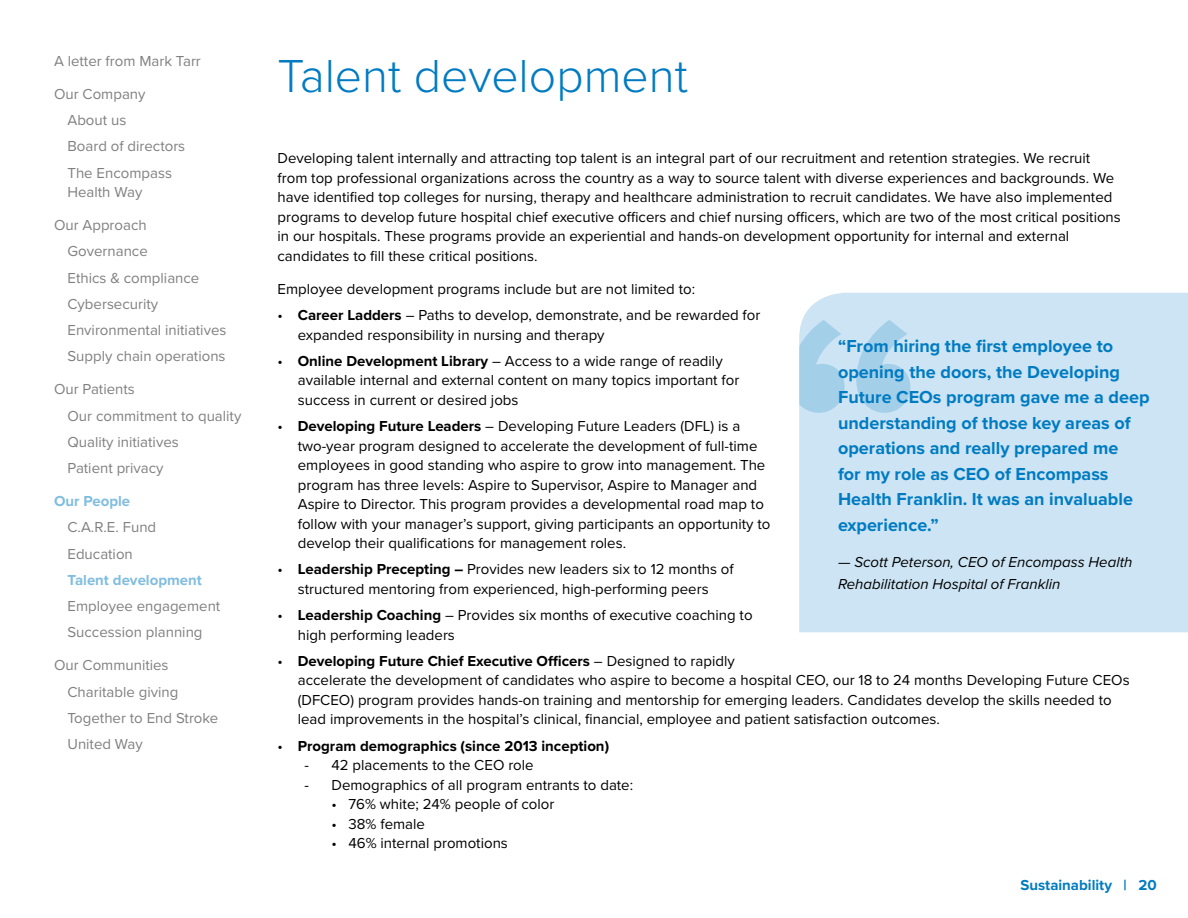
<style>
.page{position:relative;width:1188px;height:918px;background:#fff}
.page>*{position:absolute;margin:0;border:0;box-sizing:border-box;transform-origin:0 0}
.t1{font:300 48px "Proxima Nova";color:#007bc2}
.t2{font:700 18px/25.5px "Proxima Nova";color:#007bc2}
.t3{font:15px/19.5px "Proxima Nova";color:#000}
.t4{font:15px/26.2px "Proxima Nova";color:#808080}
.t5{font:italic 15px/22.5px "Proxima Nova";color:#000}
.t6{font:700 15px "Proxima Nova";color:#000}
.t7{font:700 15px "Proxima Nova";color:#80bde0}
.t8{font:700 15px "Proxima Nova";color:#007bc2}
.s1{font-weight:700}
.s2{font-weight:400}
.s3{font-style:normal}
</style>
<div class="page">
<div style="left:799px;top:293px;width:389px;height:339px;background:#cce4f3"></div>
<svg style="left:799px;top:320px;width:111px;height:93px;background:#b4d7ed"></svg>
<p class="t4" style="left:54px;top:48px;width:148px">A letter from Mark Tarr</p>
<p class="t4" style="left:68px;top:81px;width:119px;text-indent:-14px">Our Company<br>About us<br>Board of directors<br>The Encompass</p>
<p class="t4" style="left:68px;top:179px;width:76px">Health Way</p>
<p class="t4" style="left:68px;top:212px;width:160px;text-indent:-14px">Our Approach<br>Governance<br>Ethics &amp; compliance<br>Cybersecurity<br>Environmental initiatives<br>Supply chain operations</p>
<p class="t4" style="left:68px;top:377px;width:175px;text-indent:-14px">Our Patients<br>Our commitment to quality<br>Quality initiatives<br>Patient privacy</p>
<p class="t7" style="left:54px;top:492px;width:78px">Our People</p>
<p class="t4" style="left:68px;top:515px;width:90px">C.A.R.E. Fund<br>Education</p>
<p class="t7" style="left:68px;top:571px;width:136px">Talent development</p>
<p class="t4" style="left:68px;top:593px;width:154px">Employee engagement<br>Succession planning</p>
<p class="t4" style="left:68px;top:653px;width:152px;text-indent:-14px">Our Communities<br>Charitable giving<br>Together to End Stroke<br>United Way</p>
<h1 class="t1" style="left:278px;top:47px;width:412px">Talent development</h1>
<p class="t3" style="left:278px;top:149px;width:845px">Developing talent internally and attracting top talent is an integral part of our recruitment and retention strategies. We recruit from top professional organizations across the country as a way to source talent with diverse experiences and backgrounds. We have identified top colleges for nursing, therapy and healthcare administration to recruit candidates. We have also implemented programs to develop future hospital chief executive officers and chief nursing officers, which are two of the most critical positions in our hospitals. These programs provide an experiential and hands-on development opportunity for internal and external candidates to fill these critical positions.</p>
<p class="t3" style="left:278px;top:279px;width:419px">Employee development programs include but are not limited to:</p>
<p class="t3" style="left:298px;top:306px;width:464px;text-indent:-20px">• <span class="s1">Career Ladders</span> – Paths to develop, demonstrate, and be rewarded for expanded responsibility in nursing and therapy</p>
<p class="t3" style="left:298px;top:351px;width:443px;text-indent:-20px">• <span class="s1">Online Development Library</span> – Access to a wide range of readily available internal and external content on many topics important for success in current or desired jobs</p>
<p class="t3" style="left:298px;top:417px;width:474px;text-indent:-20px">• <span class="s1">Developing Future Leaders</span> – Developing Future Leaders (DFL) is a two-year program designed to accelerate the development of full-time employees in good standing who aspire to grow into management. The program has three levels: Aspire to Supervisor, Aspire to Manager and Aspire to Director. This program provides a developmental road map to follow with your manager’s support, giving participants an opportunity to develop their qualifications for management roles.</p>
<p class="t3" style="left:278px;top:560px;width:458px;text-align:center">• <span class="s1">Leadership Precepting –</span> Provides new leaders six to 12 months of structured mentoring from experienced, high-performing peers</p>
<p class="t3" style="left:298px;top:606px;width:456px;text-indent:-20px">• <span class="s1">Leadership Coaching</span> – Provides six months of executive coaching to high performing leaders</p>
<p class="t3" style="left:298px;top:651px;width:833px;text-indent:-20px">• <span class="s1">Developing Future Chief Executive Officers</span> – Designed to rapidly<br>accelerate the development of candidates who aspire to become a hospital CEO, our 18 to 24 months Developing Future CEOs (DFCEO) program provides hands-on training and mentorship for emerging leaders. Candidates develop the skills needed to lead improvements in the hospital’s clinical, financial, employee and patient satisfaction outcomes.</p>
<p class="t6" style="left:278px;top:737px;width:333px"><span class="s2">•</span> Program demographics (since 2013 inception)</p>
<p class="t3" style="left:305px;top:756px;width:231px">- 42 placements to the CEO role</p>
<p class="t3" style="left:305px;top:775px;width:330px">- Demographics of all program entrants to date:</p>
<p class="t3" style="left:332px;top:795px;width:224px">• 76% white; 24% people of color</p>
<p class="t3" style="left:332px;top:814px;width:95px">• 38% female</p>
<p class="t3" style="left:332px;top:834px;width:178px">• 46% internal promotions</p>
<p class="t2" style="left:838px;top:334px;width:313px">“From hiring the first employee to opening the doors, the Developing<br>Future CEOs program gave me a deep understanding of those key areas of operations and really prepared me<br>for my role as CEO of Encompass<br>Health Franklin. It was an invaluable experience.”</p>
<p class="t5" style="left:838px;top:550px;width:296px"><span class="s3">—</span> Scott Peterson, CEO of Encompass Health<br>Rehabilitation Hospital of Franklin</p>
<p class="t8" style="left:1020px;top:876px;width:138px">Sustainability | 20</p>
</div>
